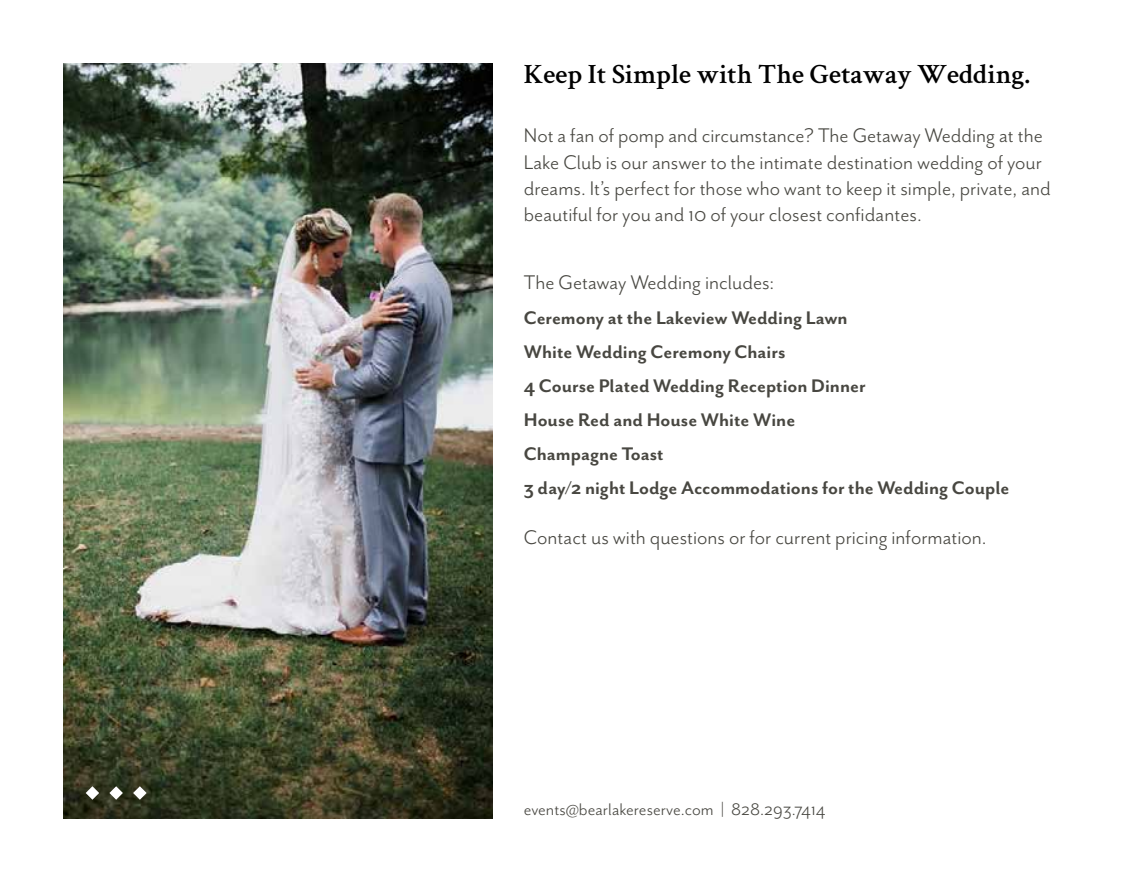
<style>
.page{position:relative;width:1134px;height:882px;background:#fff}
.page>*{position:absolute;margin:0;border:0;box-sizing:border-box;transform-origin:0 0}
.t1{font:600 28px "Crimson Text";color:#000}
.t2{font:22.75px/26.2px "Mr Eaves San OT";color:#484741}
.t3{font:700 21px/34.1px "Mr Eaves San OT";color:#484741}
.t4{font:19.25px "Mr Eaves San OT";color:#484741}
</style>
<div class="page">
<img style="left:63px;top:63px;width:429px;height:756px">
<svg style="left:133px;top:786px;width:14px;height:14px"></svg>
<svg style="left:109px;top:786px;width:14px;height:14px"></svg>
<svg style="left:86px;top:786px;width:13px;height:14px"></svg>
<p class="t1" style="left:524px;top:54px;width:508px">Keep It Simple with The Getaway Wedding.</p>
<p class="t2" style="left:524px;top:123px;width:529px">Not a fan of pomp and circumstance? The Getaway Wedding at the Lake Club is our answer to the intimate destination wedding of your dreams. It’s perfect for those who want to keep it simple, private, and beautiful for you and 10 of your closest confidantes.</p>
<p class="t2" style="left:524px;top:270px;width:252px">The Getaway Wedding includes:</p>
<p class="t3" style="left:524px;top:301px;width:487px">Ceremony at the Lakeview Wedding Lawn<br>White Wedding Ceremony Chairs<br>4 Course Plated Wedding Reception Dinner<br>House Red and House White Wine<br>Champagne Toast<br>3 day/2 night Lodge Accommodations for the Wedding Couple</p>
<p class="t2" style="left:524px;top:524px;width:464px">Contact us with questions or for current pricing information.</p>
<p class="t4" style="left:524px;top:799px;width:303px">events@bearlakereserve.com | 828.293.7414</p>
</div>
